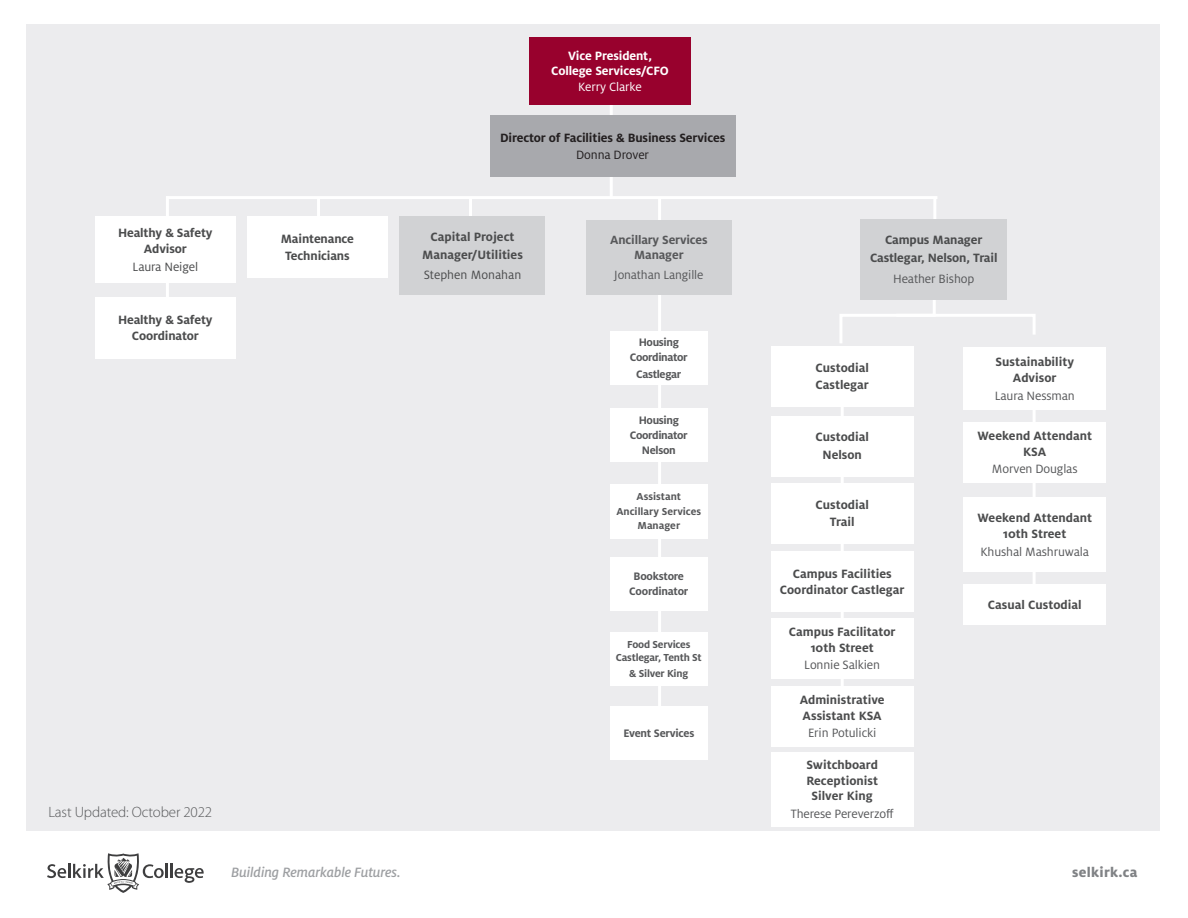
<style>
.page{position:relative;width:1188px;height:918px;background:#fff}
.page>*{position:absolute;margin:0;border:0;box-sizing:border-box;transform-origin:0 0}
.t1{font:italic 500 15px "Milo OT";letter-spacing:-.01em;color:#9d9fa2}
.t2{font:300 15px "Myriad Pro";letter-spacing:-.01em;color:#57585a}
.t3{font:800 15px "Milo OT";letter-spacing:.02em;color:#808285}
.t4{font:700 13.35px/15.6px "Milo OT";color:#4b4c4d;text-align:center}
.t5{font:13.35px "Milo OT";letter-spacing:-.01em;color:#57585a}
.t6{font:700 13.35px/15.6px "Milo OT";letter-spacing:-.01em;color:#fff;text-align:center}
.t7{font:700 13.35px "Milo OT";letter-spacing:-.01em;color:#231f20}
.t8{font:13.35px "Milo OT";color:#4b4c4d}
.t9{font:13.35px "Milo OT";letter-spacing:-.01em;color:#231f20}
.t10{font:700 13.2px/15px "Milo OT";letter-spacing:-.01em;color:#57585a;text-align:center}
.t11{font:13.2px "Milo OT";letter-spacing:-.01em;color:#57585a}
.t12{font:700 12px/15px "Milo OT";letter-spacing:-.03em;color:#57585a;text-align:center}
.t13{font:700 11.25px/13.5px "Milo OT";letter-spacing:-.02em;color:#57585a;text-align:center}
.t14{font:700 11.25px/14.2px "Milo OT";color:#57585a;text-align:center}
.s1{font-weight:400}
</style>
<div class="page">
<div style="left:26px;top:25px;width:1134px;height:868px;background:#ececee"></div>
<div style="left:0;top:831px;width:1183px;height:87px;background:#fff"></div>
<hr style="left:170px;top:864px;width:3px;height:14px;background:#3e3e3f">
<svg style="left:175px;top:868px;width:29px;height:15px"></svg>
<svg style="left:47px;top:853px;width:121px;height:40px"></svg>
<hr style="left:933px;top:199px;width:3px;height:42px;background:#fff">
<hr style="left:166px;top:196px;width:771px;height:3px;background:#fff">
<hr style="left:166px;top:196px;width:3px;height:120px;background:#fff">
<hr style="left:317px;top:197px;width:3px;height:61px;background:#fff">
<hr style="left:469px;top:197px;width:3px;height:61px;background:#fff">
<hr style="left:841px;top:362px;width:3px;height:343px;background:#fff">
<hr style="left:1033px;top:362px;width:3px;height:244px;background:#fff">
<hr style="left:610px;top:85px;width:3px;height:113px;background:#fff">
<div style="left:490px;top:115px;width:245px;height:62px;background:#a8a9ad"></div>
<div style="left:771px;top:346px;width:142px;height:61px;background:#fff"></div>
<div style="left:771px;top:416px;width:142px;height:60px;background:#fff"></div>
<div style="left:771px;top:483px;width:142px;height:61px;background:#fff"></div>
<div style="left:964px;top:347px;width:142px;height:63px;background:#fff"></div>
<div style="left:771px;top:551px;width:142px;height:61px;background:#fff"></div>
<div style="left:771px;top:618px;width:142px;height:61px;background:#fff"></div>
<div style="left:771px;top:686px;width:142px;height:61px;background:#fff"></div>
<div style="left:964px;top:422px;width:142px;height:61px;background:#fff"></div>
<div style="left:771px;top:752px;width:142px;height:75px;background:#fff"></div>
<div style="left:964px;top:498px;width:142px;height:74px;background:#fff"></div>
<div style="left:964px;top:584px;width:142px;height:41px;background:#fff"></div>
<div style="left:861px;top:219px;width:146px;height:81px;background:#d1d2d4"></div>
<svg style="left:840px;top:258px;width:196px;height:85px"></svg>
<div style="left:400px;top:217px;width:145px;height:78px;background:#d1d2d4"></div>
<div style="left:95px;top:217px;width:141px;height:66px;background:#fff"></div>
<div style="left:95px;top:297px;width:141px;height:62px;background:#fff"></div>
<div style="left:247px;top:217px;width:141px;height:61px;background:#fff"></div>
<div style="left:529px;top:37px;width:162px;height:68px;background:#98012d"></div>
<hr style="left:658px;top:198px;width:3px;height:522px;background:#fff">
<div style="left:586px;top:220px;width:146px;height:74px;background:#d1d2d4"></div>
<div style="left:610px;top:484px;width:97px;height:54px;background:#fff"></div>
<div style="left:610px;top:408px;width:97px;height:54px;background:#fff"></div>
<div style="left:610px;top:331px;width:97px;height:54px;background:#fff"></div>
<div style="left:610px;top:632px;width:97px;height:54px;background:#fff"></div>
<div style="left:610px;top:557px;width:97px;height:54px;background:#fff"></div>
<div style="left:610px;top:706px;width:97px;height:54px;background:#fff"></div>
<p class="t6" style="left:551px;top:48px;width:119px">Vice President,<br>College Services/CFO<br><span class="s1">Kerry Clarke</span></p>
<p class="t7" style="left:500px;top:130px;width:227px">Director of Facilities &amp; Business Services</p>
<p class="t9" style="left:576px;top:148px;width:74px">Donna Drover</p>
<p class="t4" style="left:118px;top:225px;width:96px">Healthy &amp; Safety<br>Advisor</p>
<p class="t8" style="left:133px;top:259px;width:67px">Laura Neigel</p>
<p class="t4" style="left:118px;top:312px;width:96px">Healthy &amp; Safety<br>Coordinator</p>
<p class="t2" style="left:48px;top:803px;width:165px">Last Updated: October 2022</p>
<p class="t4" style="left:281px;top:231px;width:75px">Maintenance</p>
<p class="t4" style="left:285px;top:248px;width:66px">Technicians</p>
<p class="t4" style="left:430px;top:229px;width:86px">Capital Project</p>
<p class="t4" style="left:422px;top:247px;width:102px">Manager/Utilities</p>
<p class="t8" style="left:424px;top:267px;width:99px">Stephen Monahan</p>
<p class="t10" style="left:610px;top:232px;width:99px">Ancillary Services<br>Manager</p>
<p class="t11" style="left:614px;top:267px;width:91px">Jonathan Langille</p>
<p class="t12" style="left:630px;top:335px;width:59px">Housing<br>Coordinator</p>
<p class="t12" style="left:636px;top:367px;width:47px">Castlegar</p>
<p class="t12" style="left:630px;top:413px;width:59px">Housing<br>Coordinator<br>Nelson</p>
<p class="t14" style="left:616px;top:490px;width:86px">Assistant<br>Ancillary Services<br>Manager</p>
<p class="t12" style="left:629px;top:569px;width:61px">Bookstore<br>Coordinator</p>
<p class="t13" style="left:616px;top:638px;width:87px">Food Services<br>Castlegar, Tenth St</p>
<p class="t13" style="left:629px;top:667px;width:61px">&amp; Silver King</p>
<p class="t12" style="left:623px;top:725px;width:73px">Event Services</p>
<p class="t4" style="left:885px;top:232px;width:99px">Campus Manager</p>
<p class="t4" style="left:870px;top:250px;width:129px">Castlegar, Nelson, Trail</p>
<p class="t5" style="left:893px;top:272px;width:83px">Heather Bishop</p>
<p class="t4" style="left:816px;top:360px;width:55px">Custodial</p>
<p class="t4" style="left:816px;top:377px;width:55px">Castlegar</p>
<p class="t4" style="left:816px;top:429px;width:55px">Custodial</p>
<p class="t4" style="left:822px;top:447px;width:41px">Nelson</p>
<p class="t4" style="left:816px;top:497px;width:55px">Custodial</p>
<p class="t4" style="left:830px;top:514px;width:26px">Trail</p>
<p class="t4" style="left:780px;top:566px;width:126px">Campus Facilities<br>Coordinator Castlegar</p>
<p class="t4" style="left:789px;top:624px;width:108px">Campus Facilitator<br>10th Street</p>
<p class="t5" style="left:804px;top:658px;width:77px">Lonnie Salkien</p>
<p class="t4" style="left:800px;top:692px;width:87px;text-align:left">Administrative<br>Assistant KSA</p>
<p class="t5" style="left:808px;top:726px;width:70px">Erin Potulicki</p>
<p class="t4" style="left:806px;top:757px;width:73px">Switchboard<br>Receptionist<br>Silver King</p>
<p class="t5" style="left:791px;top:806px;width:104px">Therese Pereverzoff</p>
<p class="t4" style="left:996px;top:354px;width:80px">Sustainability<br>Advisor</p>
<p class="t5" style="left:995px;top:388px;width:82px">Laura Nessman</p>
<p class="t4" style="left:978px;top:428px;width:116px">Weekend Attendant<br>KSA</p>
<p class="t5" style="left:992px;top:462px;width:87px">Morven Douglas</p>
<p class="t4" style="left:978px;top:510px;width:116px">Weekend Attendant<br>10th Street</p>
<p class="t5" style="left:981px;top:544px;width:110px">Khushal Mashruwala</p>
<p class="t4" style="left:988px;top:597px;width:95px">Casual Custodial</p>
<p class="t1" style="left:231px;top:864px;width:171px">Building Remarkable Futures.</p>
<p class="t3" style="left:1072px;top:864px;width:67px">selkirk.ca</p>
</div>
